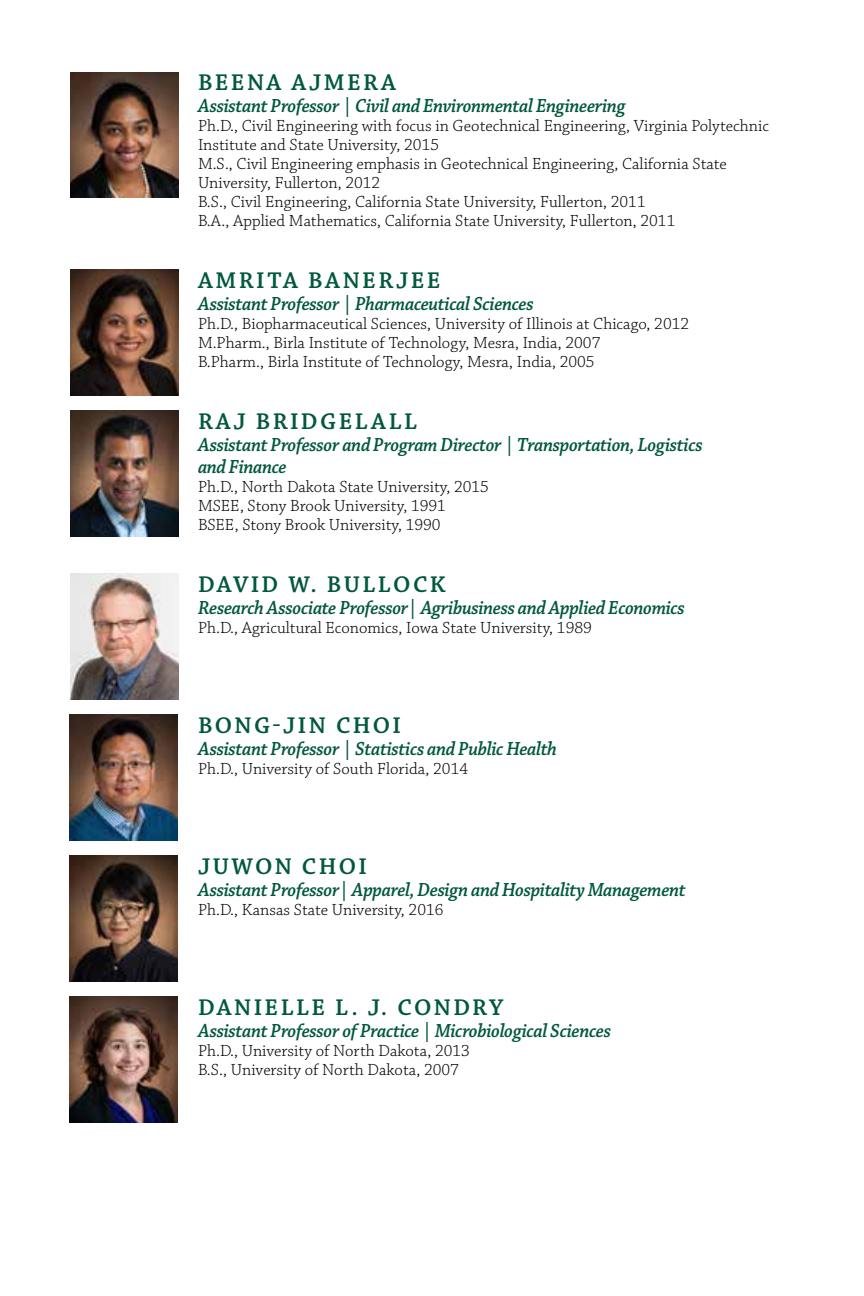
<style>
.page{position:relative;width:864px;height:1296px;background:#fff}
.page>*{position:absolute;margin:0;border:0;box-sizing:border-box;transform-origin:0 0}
.t1{font:600 24px "Chaparral Pro";letter-spacing:.1em;color:#00583d}
.t2{font:italic 600 20px/22px "Chaparral Pro";letter-spacing:-.02em;color:#00583d;scale:.94 1}
.t3{font:300 17px/19px "Chaparral Pro";color:#000}
</style>
<div class="page">
<img style="left:70px;top:411px;width:108px;height:126px">
<img style="left:70px;top:573px;width:108px;height:126px">
<img style="left:69px;top:715px;width:108px;height:126px">
<img style="left:69px;top:856px;width:108px;height:126px">
<img style="left:69px;top:997px;width:108px;height:126px">
<img style="left:70px;top:270px;width:108px;height:126px">
<img style="left:70px;top:72px;width:108px;height:126px">
<h1 class="t1" style="left:198px;top:69px;width:200px">BEENA AJMERA</h1>
<p class="t2" style="left:198px;top:95px;width:456px">Assistant Professor | Civil and Environmental Engineering</p>
<p class="t3" style="left:198px;top:117px;width:573px">Ph.D., Civil Engineering with focus in Geotechnical Engineering, Virginia Polytechnic Institute and State University, 2015<br>M.S., Civil Engineering emphasis in Geotechnical Engineering, California State University, Fullerton, 2012<br>B.S., Civil Engineering, California State University, Fullerton, 2011<br>B.A., Applied Mathematics, California State University, Fullerton, 2011</p>
<h1 class="t1" style="left:198px;top:267px;width:244px">AMRITA BANERJEE</h1>
<p class="t2" style="left:198px;top:293px;width:359px">Assistant Professor | Pharmaceutical Sciences</p>
<p class="t3" style="left:198px;top:315px;width:493px">Ph.D., Biopharmaceutical Sciences, University of Illinois at Chicago, 2012<br>M.Pharm., Birla Institute of Technology, Mesra, India, 2007<br>B.Pharm., Birla Institute of Technology, Mesra, India, 2005</p>
<h1 class="t1" style="left:198px;top:408px;width:221px">RAJ BRIDGELALL</h1>
<p class="t2" style="left:198px;top:434px;width:538px">Assistant Professor and Program Director | Transportation, Logistics and Finance</p>
<p class="t3" style="left:198px;top:478px;width:293px">Ph.D., North Dakota State University, 2015<br>MSEE, Stony Brook University, 1991<br>BSEE, Stony Brook University, 1990</p>
<h1 class="t1" style="left:198px;top:571px;width:249px">DAVID W. BULLOCK</h1>
<p class="t2" style="left:198px;top:597px;width:520px">Research Associate Professor| Agribusiness and Applied Economics</p>
<p class="t3" style="left:198px;top:619px;width:395px">Ph.D., Agricultural Economics, Iowa State University, 1989</p>
<h1 class="t1" style="left:198px;top:712px;width:205px">BONG-JIN CHOI</h1>
<p class="t2" style="left:198px;top:738px;width:383px">Assistant Professor | Statistics and Public Health</p>
<p class="t3" style="left:198px;top:760px;width:272px">Ph.D., University of South Florida, 2014</p>
<h1 class="t1" style="left:198px;top:853px;width:171px">JUWON CHOI</h1>
<p class="t2" style="left:198px;top:879px;width:521px">Assistant Professor| Apparel, Design and Hospitality Management</p>
<p class="t3" style="left:198px;top:901px;width:247px">Ph.D., Kansas State University, 2016</p>
<h1 class="t1" style="left:198px;top:994px;width:307px">DANIELLE L. J. CONDRY</h1>
<p class="t2" style="left:198px;top:1020px;width:441px">Assistant Professor of Practice | Microbiological Sciences</p>
<p class="t3" style="left:198px;top:1042px;width:274px">Ph.D., University of North Dakota, 2013<br>B.S., University of North Dakota, 2007</p>
</div>
